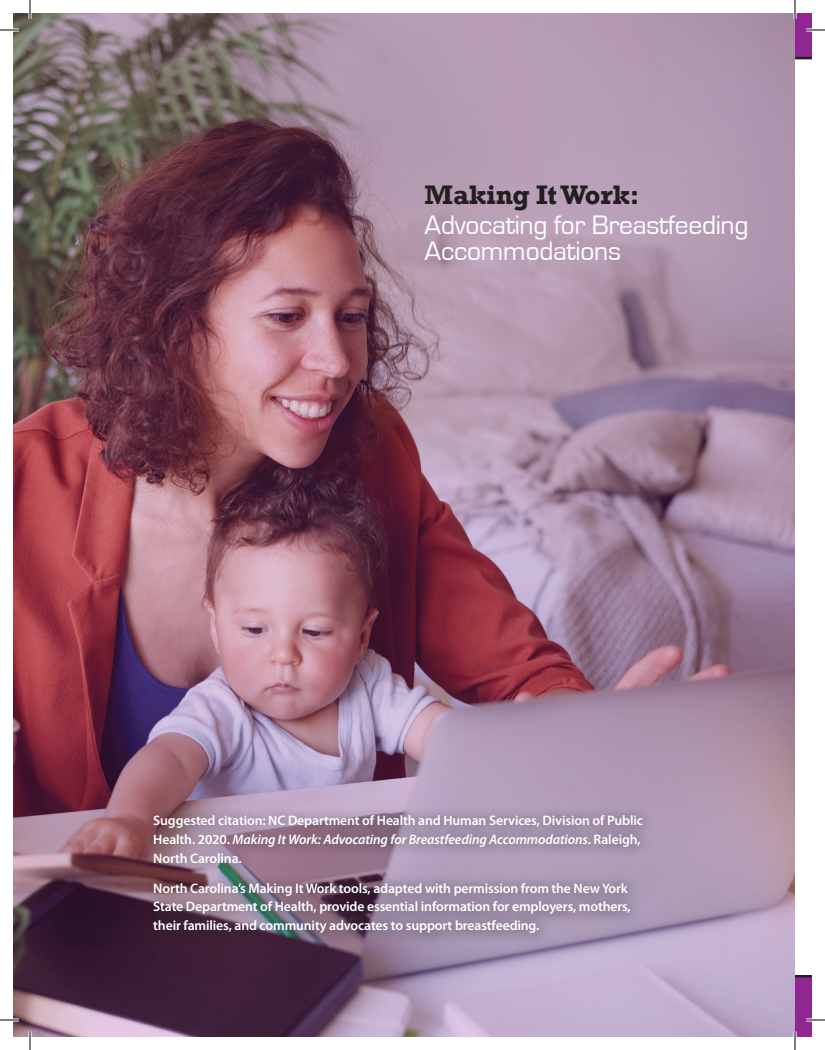
<style>
.page{position:relative;width:825px;height:1050px;background:#fff}
.page>*{position:absolute;margin:0;border:0;box-sizing:border-box;transform-origin:0 0}
.t1{font:27.5px/26.2px "Eurostile";letter-spacing:-.01em;color:#fff}
.t2{font:700 27.5px "Rockwell";letter-spacing:-.01em;color:#231f20}
.t3{font:600 13.75px/18.8px "Myriad Pro";letter-spacing:-.01em;color:#fff}
.s1{font-style:italic}
</style>
<div class="page">
<div style="left:795px;top:13px;width:17px;height:45px;background:#90268f"></div>
<div style="left:795px;top:975px;width:17px;height:62px;background:#90268f"></div>
<svg style="left:795px;top:57px;width:17px;height:2px"></svg>
<hr style="left:795px;top:975px;width:17px;height:3px;background:#231f20">
<img style="left:13px;top:13px;width:782px;height:1024px">
<div style="left:144px;top:805px;width:512px;height:141px;background:#231f20;opacity:.75"></div>
<svg style="left:0;top:28px;width:19px;height:4px"></svg>
<svg style="left:806px;top:28px;width:19px;height:4px"></svg>
<svg style="left:0;top:1018px;width:19px;height:4px"></svg>
<svg style="left:806px;top:1018px;width:19px;height:4px"></svg>
<svg style="left:28px;top:0;width:4px;height:19px"></svg>
<svg style="left:28px;top:1031px;width:4px;height:19px"></svg>
<svg style="left:793px;top:0;width:4px;height:19px"></svg>
<svg style="left:793px;top:1031px;width:4px;height:19px"></svg>
<svg style="left:0;top:30px;width:19px;height:1px"></svg>
<svg style="left:806px;top:30px;width:19px;height:1px"></svg>
<svg style="left:0;top:1020px;width:19px;height:1px"></svg>
<svg style="left:806px;top:1020px;width:19px;height:1px"></svg>
<svg style="left:30px;top:0;width:1px;height:19px"></svg>
<svg style="left:30px;top:1031px;width:1px;height:19px"></svg>
<svg style="left:795px;top:0;width:1px;height:19px"></svg>
<svg style="left:795px;top:1031px;width:1px;height:19px"></svg>
<h1 class="t2" style="left:425px;top:178px;width:216px">Making It Work:</h1>
<h1 class="t1" style="left:425px;top:212px;width:325px">Advocating for Breastfeeding<br>Accommodations</h1>
<p class="t3" style="left:153px;top:811px;width:491px">Suggested citation: NC Department of Health and Human Services, Division of Public<br>Health. 2020. <span class="s1">Making It Work: Advocating for Breastfeeding Accommodations</span>. Raleigh,<br>North Carolina.</p>
<p class="t3" style="left:153px;top:878px;width:479px">North Carolina’s Making It Work tools, adapted with permission from the New York<br>State Department of Health, provide essential information for employers, mothers, their families, and community advocates to support breastfeeding.</p>
</div>
